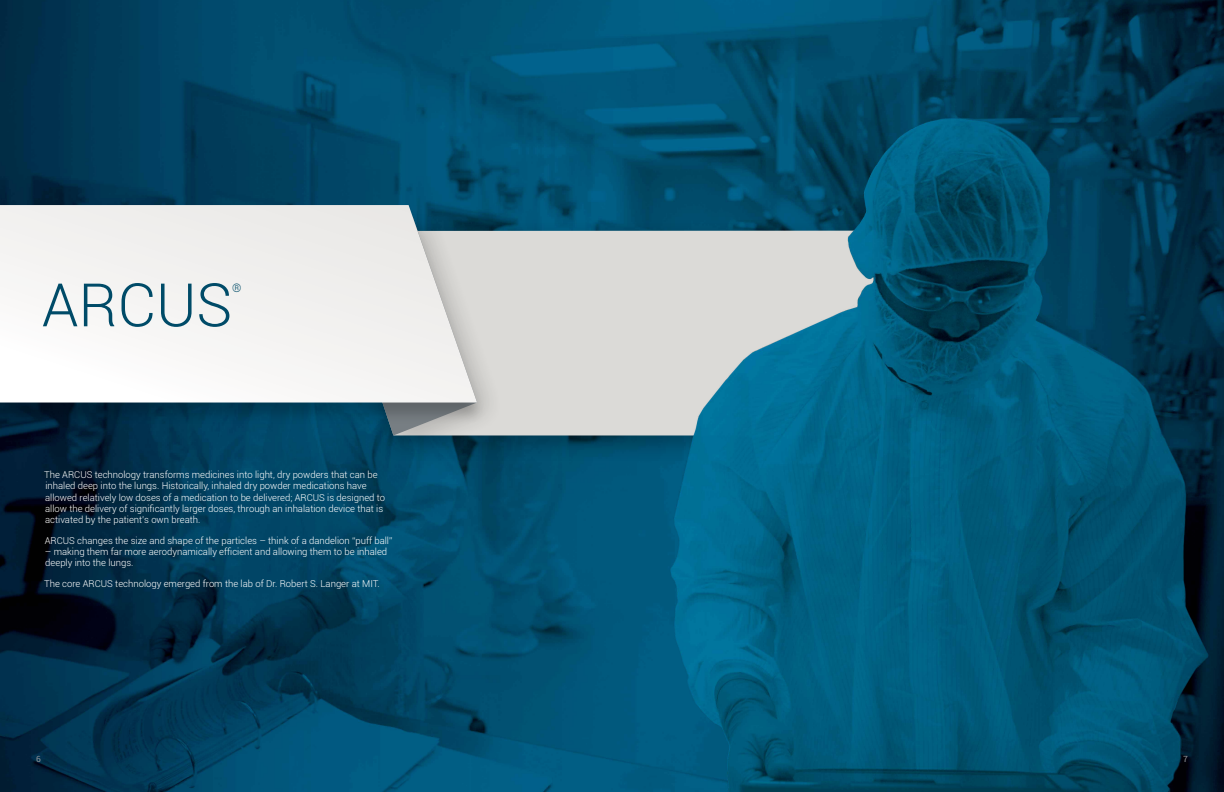
<style>
.page{position:relative;width:1224px;height:792px;background:#fff}
.page>*{position:absolute;margin:0;border:0;box-sizing:border-box;transform-origin:0 0}
.t1{font:300 60px "Roboto";color:#004b68}
.t2{font:300 11.7px "Roboto";color:#004b68}
.t3{font:300 9.5px/11.4px "Roboto";color:#fff}
.t4{font:8.5px "Roboto";color:#939598}
</style>
<div class="page">
<img style="left:0;top:0;width:1224px;height:792px">
<div style="left:307px;top:218px;width:631px;height:245px;background:#000;opacity:.28"></div>
<div style="left:325px;top:231px;width:287px;height:205px;background:#dbdad7"></div>
<div style="left:365px;top:207px;width:142px;height:254px;background:#000;opacity:.2"></div>
<svg style="left:373px;top:425px;width:104px;height:11px"></svg>
<div style="left:0;top:205px;width:487px;height:220px;background:#000;opacity:.2"></div>
<svg style="left:0;top:205px;width:477px;height:198px"></svg>
<img style="left:612px;top:66px;width:612px;height:726px">
<h1 class="t1" style="left:42px;top:263px;width:192px">ARCUS</h1>
<p class="t2" style="left:232px;top:279px;width:11px">®</p>
<p class="t3" style="left:44px;top:468px;width:343px">The ARCUS technology transforms medicines into light, dry powders that can be inhaled deep into the lungs. Historically, inhaled dry powder medications have allowed relatively low doses of a medication to be delivered; ARCUS is designed to allow the delivery of significantly larger doses, through an inhalation device that is activated by the patient’s own breath.</p>
<p class="t3" style="left:45px;top:534px;width:349px">ARCUS changes the size and shape of the particles – think of a dandelion “puff ball”</p>
<p class="t3" style="left:45px;top:546px;width:344px">– making them far more aerodynamically efficient and allowing them to be inhaled deeply into the lungs.</p>
<p class="t3" style="left:44px;top:578px;width:337px">The core ARCUS technology emerged from the lab of Dr. Robert S. Langer at MIT.</p>
<p class="t4" style="left:36px;top:753px;width:6px">6</p>
<p class="t4" style="left:1183px;top:753px;width:6px">7</p>
</div>
